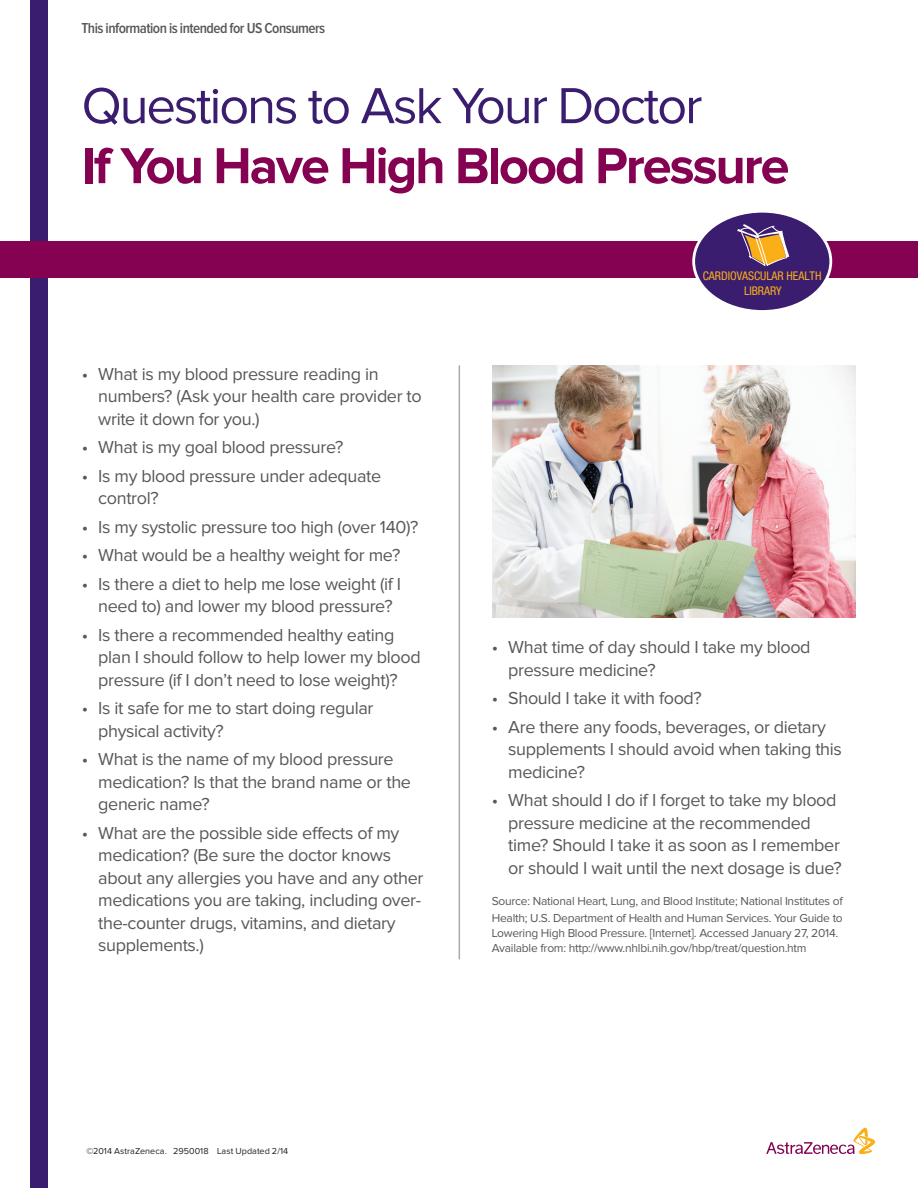
<style>
.page{position:relative;width:918px;height:1188px;background:#fff}
.page>*{position:absolute;margin:0;border:0;box-sizing:border-box;transform-origin:0 0}
.t1{font:700 52.5px "Proxima Nova";letter-spacing:-.04em;color:#850152}
.t2{font:52.5px "Proxima Nova";letter-spacing:-.04em;color:#3b1d6f}
.t3{font:18px/22.5px "Proxima Nova";letter-spacing:-.02em;color:#57585a}
.t4{font:600 15px "Proxima Nova Cond";letter-spacing:-.035em;color:#57585a}
.t5{font:12px/16.5px "Proxima Nova";letter-spacing:-.02em;color:#57585a}
.t6{font:condensed 12px/15px "Helvetica Neue LT Std";letter-spacing:-.005em;color:#faaf18;text-align:center}
.t7{font:9px "Proxima Nova";letter-spacing:.005em;color:#231f20}
</style>
<div class="page">
<div style="left:30px;top:0;width:17px;height:1188px;background:#3b1d6f"></div>
<div style="left:0;top:241px;width:918px;height:37px;background:#850152"></div>
<div style="left:694px;top:211px;width:137px;height:100px;background:#3b1d6f;border-radius:50%"></div>
<div style="left:692px;top:210px;width:140px;height:103px;border:3px solid #fff;border-radius:50%"></div>
<svg style="left:737px;top:224px;width:52px;height:43px"></svg>
<hr style="left:459px;top:365px;width:1px;height:594px;background:#a8a9ad">
<svg style="left:766px;top:1128px;width:109px;height:26px"></svg>
<img style="left:493px;top:365px;width:363px;height:252px">
<p class="t4" style="left:82px;top:21px;width:245px">This information is intended for US Consumers</p>
<h1 class="t2" style="left:82px;top:82px;width:622px">Questions to Ask Your Doctor</h1>
<h1 class="t1" style="left:82px;top:142px;width:710px">If You Have High Blood Pressure</h1>
<p class="t3" style="left:98px;top:363px;width:325px;text-indent:-17px">• What is my blood pressure reading in numbers? (Ask your health care provider to write it down for you.)</p>
<p class="t3" style="left:82px;top:437px;width:263px">• What is my goal blood pressure?</p>
<p class="t3" style="left:98px;top:465px;width:284px;text-indent:-17px">• Is my blood pressure under adequate control?</p>
<p class="t3" style="left:82px;top:516px;width:338px">• Is my systolic pressure too high (over 140)?</p>
<p class="t3" style="left:82px;top:545px;width:320px">• What would be a healthy weight for me?</p>
<p class="t3" style="left:82px;top:573px;width:321px;text-align:center">• Is there a diet to help me lose weight (if I need to) and lower my blood pressure?</p>
<p class="t3" style="left:98px;top:624px;width:324px;text-indent:-17px">• Is there a recommended healthy eating plan I should follow to help lower my blood pressure (if I don’t need to lose weight)?</p>
<p class="t3" style="left:98px;top:698px;width:277px;text-indent:-17px">• Is it safe for me to start doing regular physical activity?</p>
<p class="t3" style="left:98px;top:749px;width:314px;text-indent:-17px">• What is the name of my blood pressure medication? Is that the brand name or the generic name?</p>
<p class="t3" style="left:98px;top:822px;width:327px;text-indent:-17px">• What are the possible side effects of my medication? (Be sure the doctor knows about any allergies you have and any other medications you are taking, including over&shy;the-counter drugs, vitamins, and dietary supplements.)</p>
<p class="t6" style="left:703px;top:268px;width:120px">CARDIOVASCULAR HEALTH<br>LIBRARY</p>
<p class="t3" style="left:508px;top:637px;width:304px;text-indent:-17px">• What time of day should I take my blood pressure medicine?</p>
<p class="t3" style="left:492px;top:688px;width:212px">• Should I take it with food?</p>
<p class="t3" style="left:508px;top:716px;width:335px;text-indent:-17px">• Are there any foods, beverages, or dietary supplements I should avoid when taking this medicine?</p>
<p class="t3" style="left:508px;top:790px;width:335px;text-indent:-17px">• What should I do if I forget to take my blood pressure medicine at the recommended time? Should I take it as soon as I remember or should I wait until the next dosage is due?</p>
<p class="t5" style="left:492px;top:893px;width:353px">Source: National Heart, Lung, and Blood Institute; National Institutes of<br>Health; U.S. Department of Health and Human Services. Your Guide to</p>
<p class="t5" style="left:492px;top:926px;width:348px;line-height:15px">Lowering High Blood Pressure. [Internet]. Accessed January 27, 2014.<br>Available from: http://www.nhlbi.nih.gov/hbp/treat/question.htm</p>
<p class="t7" style="left:86px;top:1147px;width:203px">©2014 AstraZeneca. 2950018 Last Updated 2/14</p>
</div>
